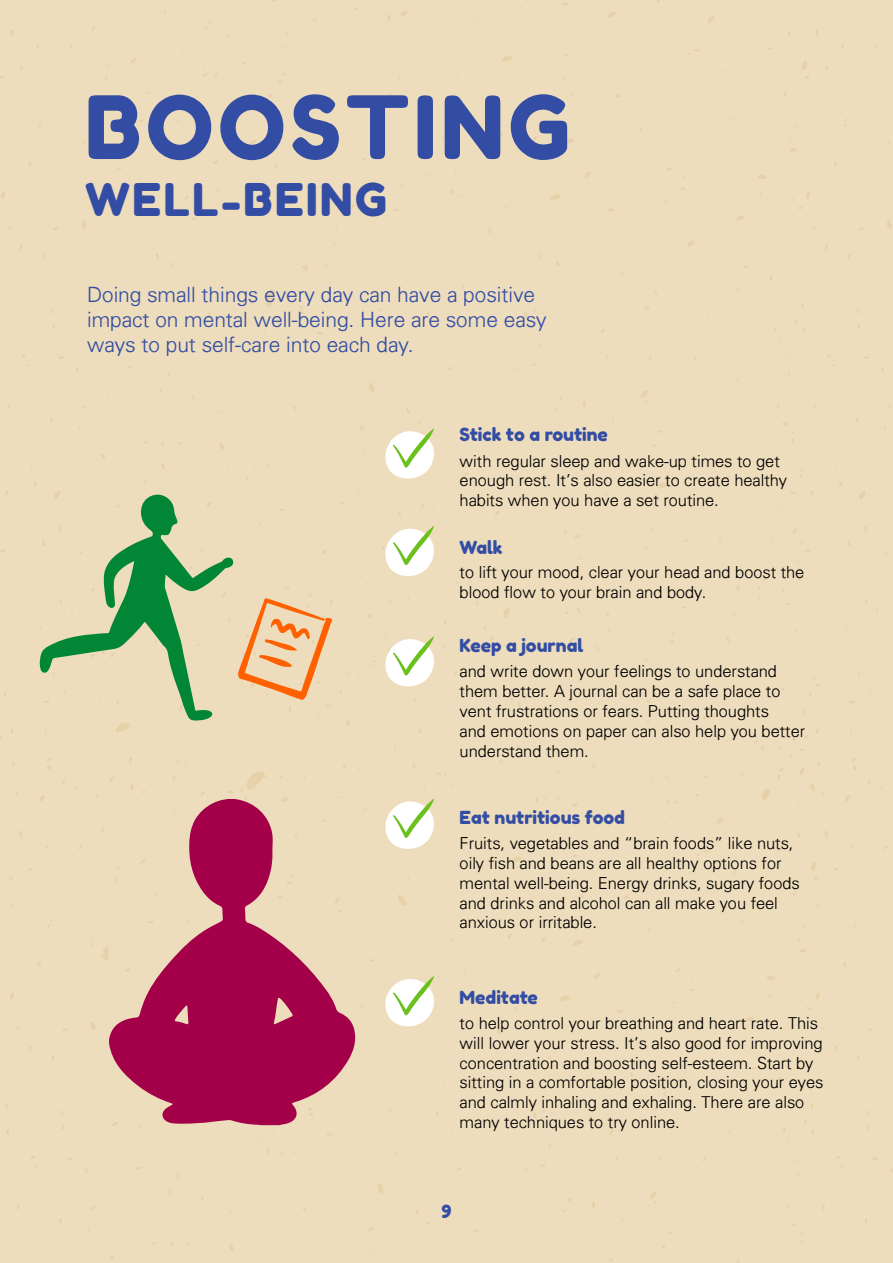
<style>
.page{position:relative;width:893px;height:1263px;background:#fff}
.page>*{position:absolute;margin:0;border:0;box-sizing:border-box;transform-origin:0 0}
.t1{font:86.85px "Fredoka One";letter-spacing:.055em;color:#324da3}
.t2{font:45px "Fredoka One";letter-spacing:.055em;color:#324da3}
.t3{font:300 21px/25.2px "Univers";color:#324da3}
.t4{font:18px "Fredoka One";color:#324da3}
.t5{font:300 16.5px/19.8px "Univers";color:#000}
</style>
<div class="page">
<div style="left:0;top:0;width:788px;height:761px;background:#eeddbd"></div>
<div style="left:788px;top:0;width:105px;height:761px;background:#eeddbd"></div>
<div style="left:0;top:761px;width:797px;height:501px;background:#eeddbd"></div>
<div style="left:797px;top:761px;width:96px;height:501px;background:#eeddbd"></div>
<svg style="left:384px;top:428px;width:53px;height:52px"></svg>
<svg style="left:384px;top:526px;width:53px;height:51px"></svg>
<svg style="left:384px;top:636px;width:53px;height:52px"></svg>
<svg style="left:384px;top:799px;width:53px;height:51px"></svg>
<svg style="left:384px;top:976px;width:53px;height:52px"></svg>
<svg style="left:109px;top:797px;width:248px;height:328px;background:#c86c81"></svg>
<svg style="left:40px;top:495px;width:292px;height:226px;background:#cacba2"></svg>
<h1 class="t1" style="left:85px;top:74px;width:487px">BOOSTING</h1>
<h2 class="t2" style="left:85px;top:172px;width:304px">WELL-BEING</h2>
<p class="t3" style="left:87px;top:281px;width:461px">Doing small things every day can have a positive impact on mental well-being. Here are some easy ways to put self-care into each day.</p>
<p class="t4" style="left:460px;top:424px;width:150px">Stick to a routine</p>
<p class="t5" style="left:460px;top:450px;width:329px">with regular sleep and wake-up times to get enough rest. It’s also easier to create healthy habits when you have a set routine.</p>
<p class="t4" style="left:460px;top:536px;width:44px">Walk</p>
<p class="t5" style="left:460px;top:562px;width:346px">to lift your mood, clear your head and boost the blood flow to your brain and body.</p>
<p class="t4" style="left:460px;top:634px;width:125px">Keep a journal</p>
<p class="t5" style="left:460px;top:661px;width:347px">and write down your feelings to understand them better. A journal can be a safe place to vent frustrations or fears. Putting thoughts<br>and emotions on paper can also help you better understand them.</p>
<p class="t4" style="left:460px;top:806px;width:167px">Eat nutritious food</p>
<p class="t5" style="left:460px;top:833px;width:342px">Fruits, vegetables and “brain foods” like nuts, oily fish and beans are all healthy options for mental well-being. Energy drinks, sugary foods and drinks and alcohol can all make you feel anxious or irritable.</p>
<p class="t4" style="left:460px;top:986px;width:80px">Meditate</p>
<p class="t5" style="left:460px;top:1013px;width:365px">to help control your breathing and heart rate. This will lower your stress. It’s also good for improving concentration and boosting self-esteem. Start by sitting in a comfortable position, closing your eyes and calmly inhaling and exhaling. There are also many techniques to try online.</p>
<p class="t4" style="left:441px;top:1201px;width:12px">9</p>
</div>
